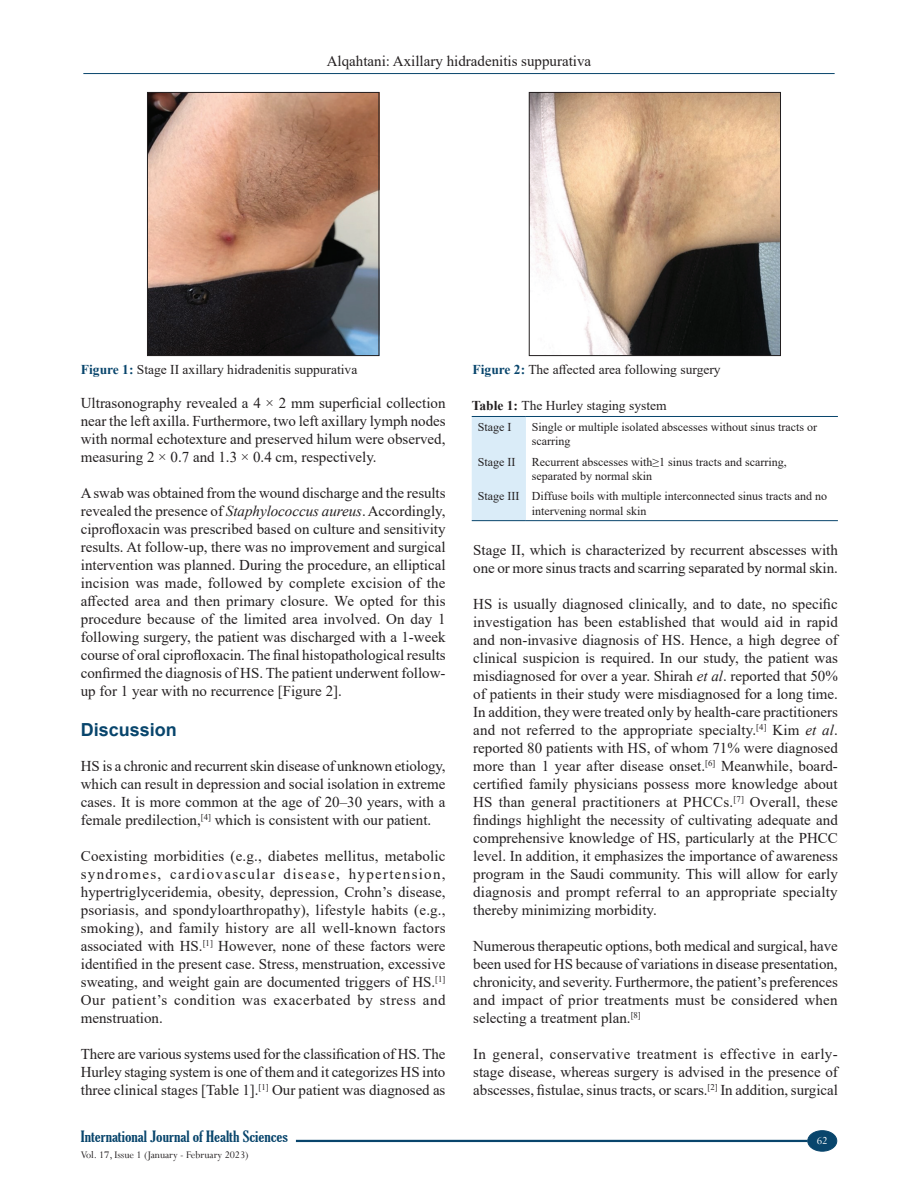
<style>
.page{position:relative;width:918px;height:1188px;background:#fff}
.page>*{position:absolute;margin:0;border:0;box-sizing:border-box;transform-origin:0 0}
.t1{font:700 18px "Helvetica";color:#08456c}
.TX{font:15px/18px "Times New Roman";color:#231f20;text-align:justify}
.RF_VERSO{font:extra-condensed 15px "Gloucester";color:#08456c;scale:1.25 1}
.FGC{font:13.5px "Times New Roman";color:#231f20}
.TT{font:13.5px "Times New Roman";color:#231f20}
.TB{font:12px/14.4px "Times New Roman";color:#231f20}
.FOLIO{font:12px "Perpetua";color:#fff}
.RE_VERSO_1{font:11.25px "Perpetua";letter-spacing:-.005em;color:#231f20}
.s1{font-weight:700;color:#08456c}
.s2{font-weight:700}
.s3{font-style:italic}
</style>
<div class="page">
<hr style="left:83px;top:73px;width:752px;height:1px;background:#08456c">
<div style="left:808px;top:1131px;width:29px;height:20px;background:#08456c;border-radius:50%"></div>
<div style="left:807px;top:1130px;width:30px;height:22px;border:1px solid #08456c;border-radius:50%"></div>
<hr style="left:296px;top:1140px;width:512px;height:2px;background:#08456c">
<img style="left:149px;top:94px;width:228px;height:260px">
<div style="left:147px;top:92px;width:232px;height:264px;border:1px solid #231f20"></div>
<img style="left:531px;top:94px;width:248px;height:260px">
<div style="left:529px;top:92px;width:252px;height:264px;border:1px solid #231f20"></div>
<div style="left:472px;top:417px;width:54px;height:103px;background:#daecf8"></div>
<hr style="left:472px;top:520px;width:54px;height:1px;background:#08456c">
<hr style="left:526px;top:520px;width:312px;height:1px;background:#08456c">
<hr style="left:472px;top:416px;width:54px;height:1px;background:#08456c">
<hr style="left:526px;top:416px;width:312px;height:1px;background:#08456c">
<p class="TX" style="left:327px;top:51px;width:266px">Alqahtani: Axillary hidradenitis suppurativa</p>
<p class="FGC" style="left:81px;top:360px;width:278px"><span class="s1">Figure 1:</span> Stage II axillary hidradenitis suppurativa</p>
<p class="FGC" style="left:473px;top:360px;width:250px"><span class="s1">Figure 2:</span> The affected area following surgery</p>
<p class="TT" style="left:472px;top:396px;width:196px"><span class="s2">Table 1:</span> The Hurley staging system</p>
<p class="TB" style="left:478px;top:419px;width:35px">Stage I</p>
<p class="TB" style="left:532px;top:419px;width:287px">Single or multiple isolated abscesses without sinus tracts or scarring</p>
<p class="TB" style="left:478px;top:454px;width:39px">Stage II</p>
<p class="TB" style="left:532px;top:454px;width:256px">Recurrent abscesses with≥1 sinus tracts and scarring, separated by normal skin</p>
<p class="TB" style="left:478px;top:489px;width:43px">Stage III</p>
<p class="TB" style="left:532px;top:489px;width:297px">Diffuse boils with multiple interconnected sinus tracts and no intervening normal skin</p>
<p class="TX" style="left:81px;top:394px;width:366px">Ultrasonography revealed a 4 × 2 mm superficial collection near the left axilla. Furthermore, two left axillary lymph nodes with normal echotexture and preserved hilum were observed, measuring 2 × 0.7 and 1.3 × 0.4 cm, respectively.</p>
<p class="TX" style="left:81px;top:484px;width:366px">A swab was obtained from the wound discharge and the results revealed the presence of <span class="s3">Staphylococcus aureus</span>. Accordingly, ciprofloxacin was prescribed based on culture and sensitivity results. At follow-up, there was no improvement and surgical intervention was planned. During the procedure, an elliptical incision was made, followed by complete excision of the affected area and then primary closure. We opted for this procedure because of the limited area involved. On day 1 following surgery, the patient was discharged with a 1-week course of oral ciprofloxacin. The final histopathological results confirmed the diagnosis of HS. The patient underwent follow&shy;up for 1 year with no recurrence [Figure 2].</p>
<h1 class="t1" style="left:81px;top:717px;width:98px">Discussion</h1>
<p class="TX" style="left:81px;top:757px;width:366px">HS is a chronic and recurrent skin disease of unknown etiology, which can result in depression and social isolation in extreme cases. It is more common at the age of 20–30 years, with a female predilection,<sup>[4]</sup> which is consistent with our patient.</p>
<p class="TX" style="left:81px;top:847px;width:366px">Coexisting morbidities (e.g., diabetes mellitus, metabolic syndromes, cardiovascular disease, hypertension, hypertriglyceridemia, obesity, depression, Crohn’s disease, psoriasis, and spondyloarthropathy), lifestyle habits (e.g., smoking), and family history are all well-known factors associated with HS.<sup>[1]</sup> However, none of these factors were identified in the present case. Stress, menstruation, excessive sweating, and weight gain are documented triggers of HS.<sup>[1] </sup>Our patient’s condition was exacerbated by stress and menstruation.</p>
<p class="TX" style="left:81px;top:1045px;width:366px">There are various systems used for the classification of HS. The Hurley staging system is one of them and it categorizes HS into three clinical stages [Table 1].<sup>[1]</sup> Our patient was diagnosed as</p>
<p class="TX" style="left:473px;top:541px;width:366px">Stage II, which is characterized by recurrent abscesses with one or more sinus tracts and scarring separated by normal skin.</p>
<p class="TX" style="left:473px;top:595px;width:366px">HS is usually diagnosed clinically, and to date, no specific investigation has been established that would aid in rapid and non-invasive diagnosis of HS. Hence, a high degree of clinical suspicion is required. In our study, the patient was misdiagnosed for over a year. Shirah <span class="s3">et al</span>. reported that 50% of patients in their study were misdiagnosed for a long time.<br>In addition, they were treated only by health-care practitioners and not referred to the appropriate specialty.<sup>[4]</sup> Kim <span class="s3">et al</span>. reported 80 patients with HS, of whom 71% were diagnosed more than 1 year after disease onset.<sup>[6]</sup> Meanwhile, board&shy;certified family physicians possess more knowledge about HS than general practitioners at PHCCs.<sup>[7]</sup> Overall, these findings highlight the necessity of cultivating adequate and comprehensive knowledge of HS, particularly at the PHCC level. In addition, it emphasizes the importance of awareness program in the Saudi community. This will allow for early diagnosis and prompt referral to an appropriate specialty thereby minimizing morbidity.</p>
<p class="TX" style="left:473px;top:937px;width:366px">Numerous therapeutic options, both medical and surgical, have been used for HS because of variations in disease presentation, chronicity, and severity. Furthermore, the patient’s preferences and impact of prior treatments must be considered when selecting a treatment plan.<sup>[8]</sup></p>
<p class="TX" style="left:473px;top:1045px;width:366px">In general, conservative treatment is effective in early&shy;stage disease, whereas surgery is advised in the presence of abscesses, fistulae, sinus tracts, or scars.<sup>[2]</sup> In addition, surgical</p>
<p class="RF_VERSO" style="left:81px;top:1128px;width:167px">International Journal of Health Sciences</p>
<p class="FOLIO" style="left:817px;top:1133px;width:12px">62</p>
<p class="RE_VERSO_1" style="left:81px;top:1148px;width:169px">Vol. 17, Issue 1 (January - February 2023)</p>
</div>
